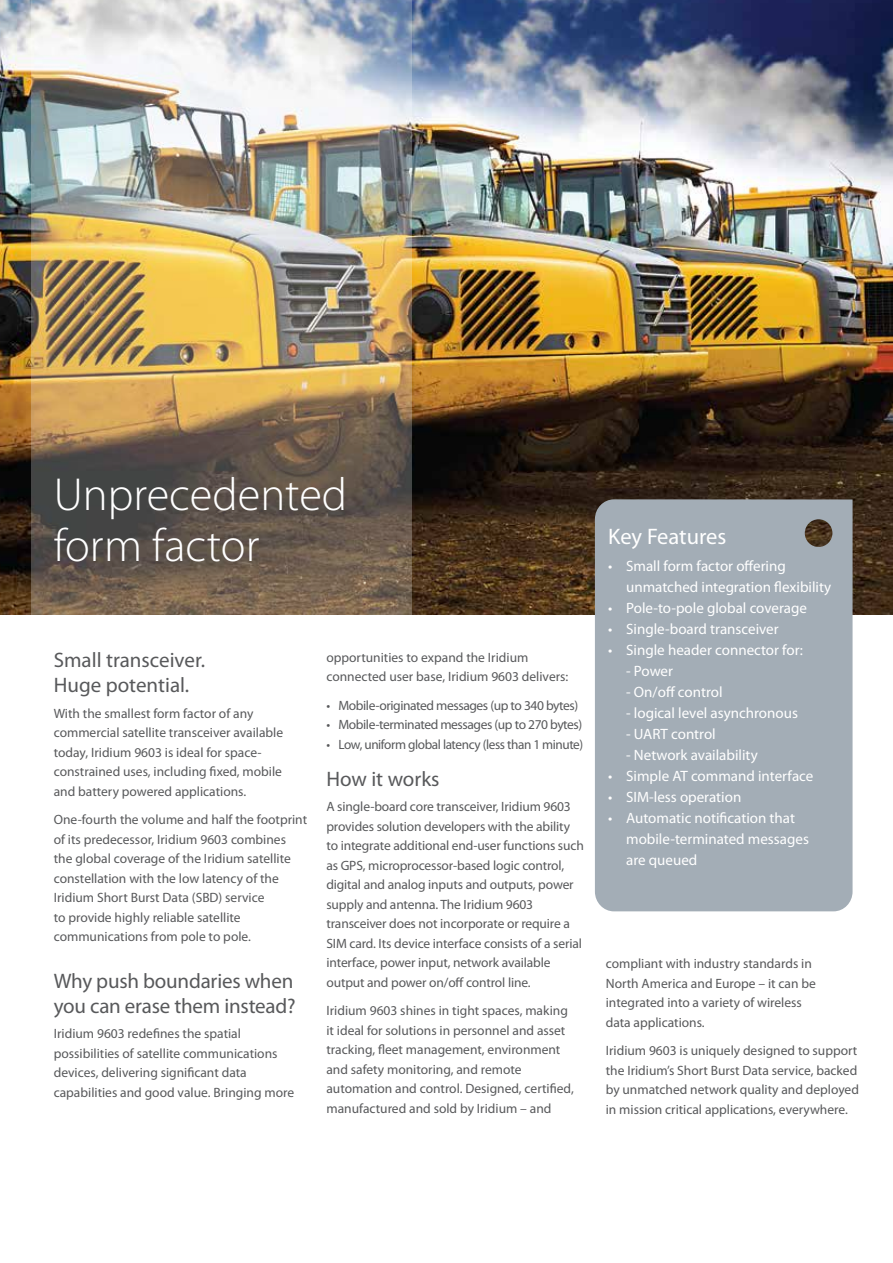
<style>
.page{position:relative;width:893px;height:1263px;background:#fff}
.page>*{position:absolute;margin:0;border:0;box-sizing:border-box;transform-origin:0 0}
.t1{font:300 46.5px/51px "Myriad Pro";color:#fff}
.t2{font:22.5px "Myriad Pro";color:#fff}
.t3{font:21px/25.2px "Myriad Pro";letter-spacing:-.01em;color:#58595b}
.t4{font:15px/21px "Myriad Pro";color:#fff}
.t5{font:13.5px/19.5px "Myriad Pro";color:#58595b}
.t6{font:13.5px "Myriad Pro";letter-spacing:-.03em;color:#58595b}
</style>
<div class="page">
<img style="left:0;top:0;width:893px;height:615px">
<img style="left:32px;top:0;width:380px;height:615px">
<div style="left:595px;top:499px;width:257px;height:412px;background:#a3adb6"></div>
<h1 class="t1" style="left:54px;top:470px;width:295px">Unprecedented form factor</h1>
<h3 class="t3" style="left:54px;top:648px;width:153px">Small transceiver.<br>Huge potential.</h3>
<p class="t5" style="left:54px;top:704px;width:231px">With the smallest form factor of any commercial satellite transceiver available today, Iridium 9603 is ideal for space&shy;constrained uses, including fixed, mobile and battery powered applications.</p>
<p class="t5" style="left:54px;top:810px;width:255px">One-fourth the volume and half the footprint of its predecessor, Iridium 9603 combines the global coverage of the Iridium satellite constellation with the low latency of the Iridium Short Burst Data (SBD) service<br>to provide highly reliable satellite communications from pole to pole.</p>
<h3 class="t3" style="left:54px;top:968px;width:243px">Why push boundaries when you can erase them instead?</h3>
<p class="t5" style="left:54px;top:1024px;width:242px">Iridium 9603 redefines the spatial possibilities of satellite communications devices, delivering significant data capabilities and good value. Bringing more</p>
<p class="t5" style="left:326px;top:648px;width:243px">opportunities to expand the Iridium connected user base, Iridium 9603 delivers:</p>
<p class="t6" style="left:326px;top:698px;width:253px">• Mobile-originated messages (up to 340 bytes)</p>
<p class="t6" style="left:326px;top:717px;width:257px">• Mobile-terminated messages (up to 270 bytes)</p>
<p class="t6" style="left:326px;top:737px;width:258px">• Low, uniform global latency (less than 1 minute)</p>
<h3 class="t3" style="left:326px;top:767px;width:115px">How it works</h3>
<p class="t5" style="left:326px;top:797px;width:259px">A single-board core transceiver, Iridium 9603 provides solution developers with the ability to integrate additional end-user functions such as GPS, microprocessor-based logic control, digital and analog inputs and outputs, power supply and antenna. The Iridium 9603 transceiver does not incorporate or require a SIM card. Its device interface consists of a serial interface, power input, network available output and power on/off control line.</p>
<p class="t5" style="left:326px;top:1001px;width:249px">Iridium 9603 shines in tight spaces, making it ideal for solutions in personnel and asset tracking, fleet management, environment and safety monitoring, and remote automation and control. Designed, certified, manufactured and sold by Iridium – and</p>
<h2 class="t2" style="left:608px;top:524px;width:120px">Key Features</h2>
<p class="t4" style="left:626px;top:556px;width:207px;text-indent:-18px">• Small form factor offering unmatched integration flexibility</p>
<p class="t4" style="left:608px;top:598px;width:200px">• Pole-to-pole global coverage</p>
<p class="t4" style="left:608px;top:619px;width:172px">• Single-board transceiver</p>
<p class="t4" style="left:608px;top:640px;width:196px">• Single header connector for:</p>
<p class="t4" style="left:626px;top:661px;width:48px">- Power</p>
<p class="t4" style="left:626px;top:682px;width:98px">- On/off control</p>
<p class="t4" style="left:626px;top:703px;width:173px">- logical level asynchronous</p>
<p class="t4" style="left:626px;top:724px;width:91px">- UART control</p>
<p class="t4" style="left:626px;top:745px;width:133px">- Network availability</p>
<p class="t4" style="left:608px;top:766px;width:207px">• Simple AT command interface</p>
<p class="t4" style="left:608px;top:787px;width:135px">• SIM-less operation</p>
<p class="t4" style="left:626px;top:808px;width:184px;text-indent:-18px">• Automatic notification that mobile-terminated messages are queued</p>
<p class="t5" style="left:606px;top:954px;width:212px">compliant with industry standards in<br>North America and Europe – it can be integrated into a variety of wireless data applications.</p>
<p class="t5" style="left:606px;top:1041px;width:255px">Iridium 9603 is uniquely designed to support the Iridium’s Short Burst Data service, backed by unmatched network quality and deployed in mission critical applications, everywhere.</p>
</div>
